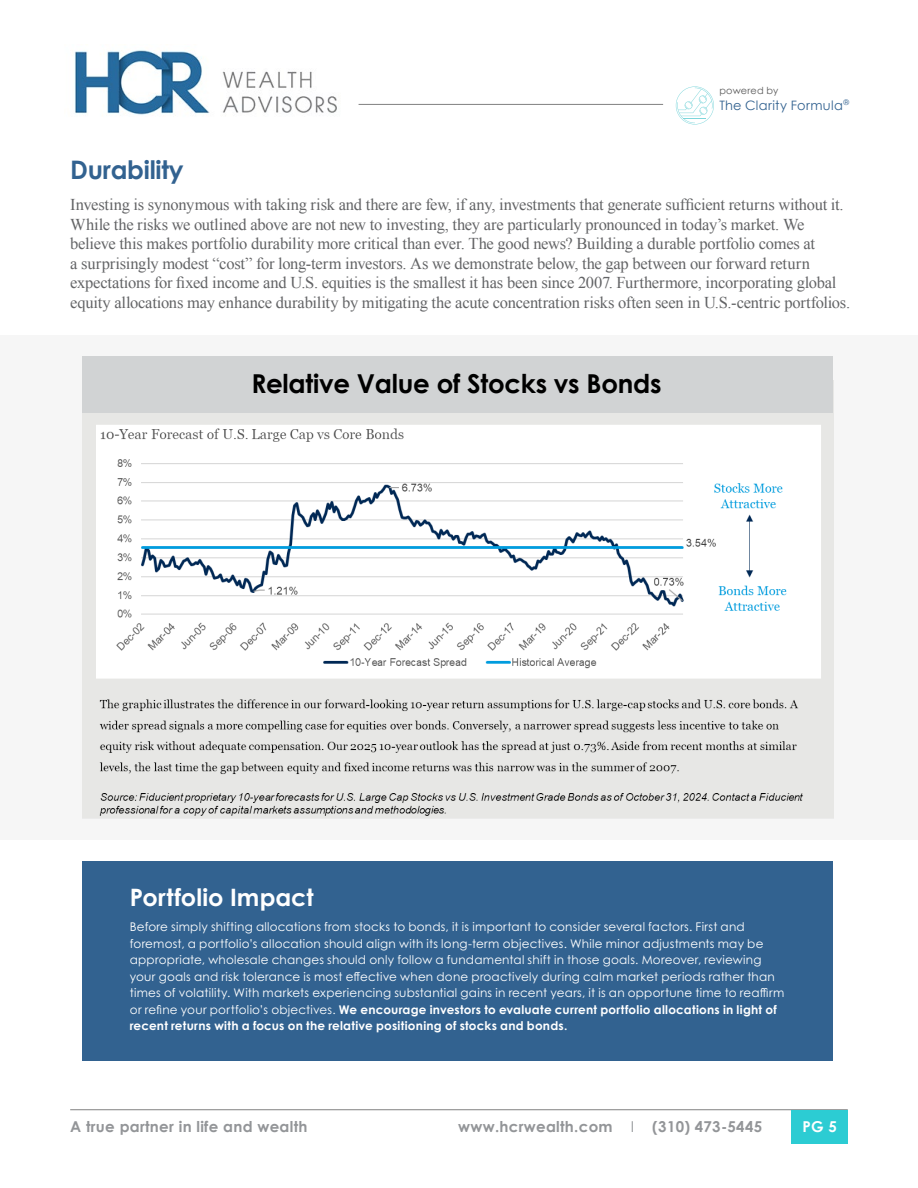
<style>
.page{position:relative;width:918px;height:1188px;background:#fff}
.page>*{position:absolute;margin:0;border:0;box-sizing:border-box;transform-origin:0 0}
.t1{font:700 26.1px "Century Gothic";letter-spacing:-.01em;color:#000}
.t2{font:700 25.5px "Century Gothic";letter-spacing:-.01em;color:#326290}
.t3{font:700 24px "Century Gothic Pro";letter-spacing:.005em;color:#fff}
.t4{font:16.5px/19.5px "Times New Roman";letter-spacing:-.015em;color:#636466}
.t5{font:700 15px "Century Gothic";letter-spacing:.02em;color:#939598}
.t6{font:700 15px "Century Gothic";color:#fff}
.t7{font:12.9px "Century Gothic";letter-spacing:.025em;color:#326290}
.t8{font:12px/16.5px "Century Gothic Pro";letter-spacing:.02em;color:#fff}
.t9{font:9.75px "Century Gothic";letter-spacing:.01em;color:#595959}
.s1{font-weight:700}
.s2{font-weight:400}
</style>
<div class="page">
<div style="left:0;top:335px;width:918px;height:504px;background:#f6f6f6"></div>
<img style="left:74px;top:50px;width:263px;height:65px">
<hr style="left:359px;top:104px;width:304px;height:1px;background:#808080">
<svg style="left:676px;top:86px;width:38px;height:39px"></svg>
<hr style="left:70px;top:1109px;width:778px;height:1px;background:#808080">
<div style="left:791px;top:1110px;width:57px;height:34px;background:#2cccd3"></div>
<img style="left:83px;top:413px;width:750px;height:406px">
<div style="left:83px;top:357px;width:750px;height:56px;background:#d1d3d4"></div>
<div style="left:83px;top:861px;width:750px;height:200px;background:#326290"></div>
<p class="t9" style="left:719px;top:85px;width:61px">powered by</p>
<p class="t7" style="left:719px;top:97px;width:131px">The Clarity Formula<sup>®</sup></p>
<h2 class="t2" style="left:70px;top:153px;width:115px">Durability</h2>
<p class="t4" style="left:70px;top:195px;width:781px">Investing is synonymous with taking risk and there are few, if any, investments that generate sufficient returns without it.<br>While the risks we outlined above are not new to investing, they are particularly pronounced in today’s market. We believe this makes portfolio durability more critical than ever. The good news? Building a durable portfolio comes at<br>a surprisingly modest “cost” for long-term investors. As we demonstrate below, the gap between our forward return expectations for fixed income and U.S. equities is the smallest it has been since 2007. Furthermore, incorporating global equity allocations may enhance durability by mitigating the acute concentration risks often seen in U.S.-centric portfolios.</p>
<h1 class="t1" style="left:251px;top:367px;width:412px">Relative Value of Stocks vs Bonds</h1>
<h3 class="t3" style="left:130px;top:882px;width:186px">Portfolio Impact</h3>
<p class="t8" style="left:130px;top:918px;width:656px">Before simply shifting allocations from stocks to bonds, it is important to consider several factors. First and foremost, a portfolio’s allocation should align with its long-term objectives. While minor adjustments may be appropriate, wholesale changes should only follow a fundamental shift in those goals. Moreover, reviewing your goals and risk tolerance is most effective when done proactively during calm market periods rather than times of volatility. With markets experiencing substantial gains in recent years, it is an opportune time to reaffirm or refine your portfolio’s objectives. <span class="s1">We encourage investors to evaluate current portfolio allocations in light of recent returns with a focus on the relative positioning of stocks and bonds.</span></p>
<p class="t5" style="left:70px;top:1117px;width:239px">A true partner in life and wealth</p>
<p class="t5" style="left:458px;top:1117px;width:305px">www.hcrwealth.com <span class="s2">I</span> (310) 473-5445</p>
<p class="t6" style="left:802px;top:1117px;width:36px">PG 5</p>
</div>
